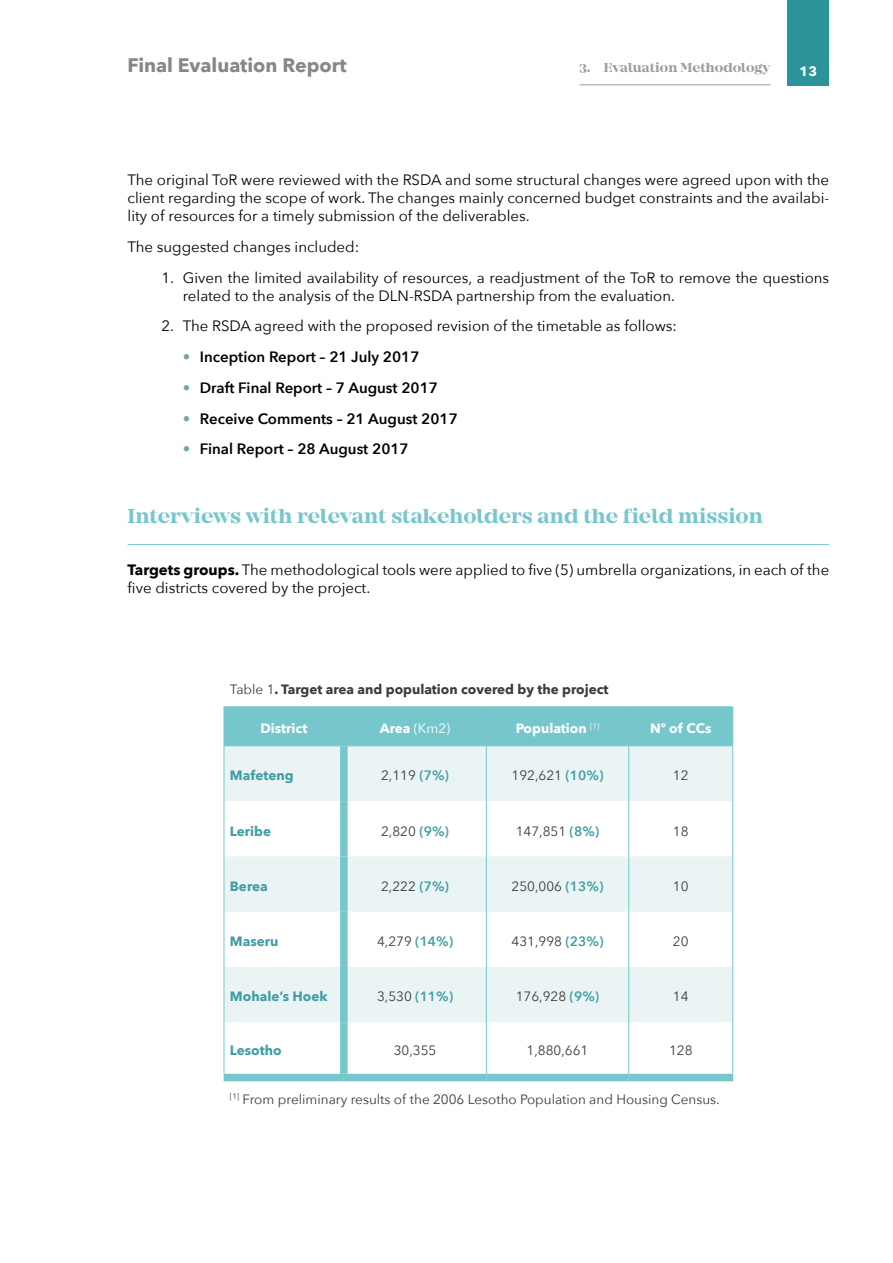
<style>
.page{position:relative;width:893px;height:1263px;background:#fff}
.page>*{position:absolute;margin:0;border:0;box-sizing:border-box;transform-origin:0 0}
.t1{font:700 21px "Mirador";color:#76c7cc}
.t2{font:700 19.5px "Avenir Next";color:#878787}
.t3{font:15px/18px "Avenir Next";color:#000}
.t4{font:600 15px "Avenir Next";color:#000}
.t5{font:13.5px "Avenir Next";color:#3c3c3b}
.t6{font:700 13.5px "Avenir Next";color:#3c3c3b}
.t7{font:700 13.5px "Avenir Next";color:#409ea3}
.t8{font:700 13.5px "Avenir Next";color:#fff}
.t9{font:700 13.5px "Mirador";color:#9d9d9c}
.t10{font:13.5px "Avenir Next";color:#fff}
.s1{color:#74ab8f}
.s2{font-weight:700}
.s3{font-weight:400}
.s4{font-weight:600;color:#409ea3}
</style>
<div class="page">
<div style="left:787px;top:0;width:42px;height:85px;background:#2b9399"></div>
<hr style="left:580px;top:85px;width:190px;height:1px;background:#9d9d9c">
<hr style="left:128px;top:544px;width:701px;height:1px;background:#76c7cc">
<div style="left:225px;top:707px;width:507px;height:38px;background:#76c7cc"></div>
<svg style="left:225px;top:746px;width:507px;height:276px;fill:#eaf4f5"></svg>
<hr style="left:343px;top:707px;width:1px;height:38px;background:#76c7cc">
<hr style="left:486px;top:707px;width:1px;height:38px;background:#76c7cc">
<hr style="left:628px;top:707px;width:1px;height:38px;background:#76c7cc">
<hr style="left:224px;top:746px;width:1px;height:55px;background:#76c7cc">
<hr style="left:486px;top:746px;width:1px;height:55px;background:#76c7cc">
<hr style="left:628px;top:746px;width:1px;height:55px;background:#76c7cc">
<hr style="left:732px;top:746px;width:1px;height:55px;background:#76c7cc">
<hr style="left:224px;top:801px;width:1px;height:55px;background:#76c7cc">
<hr style="left:486px;top:801px;width:1px;height:55px;background:#76c7cc">
<hr style="left:628px;top:801px;width:1px;height:55px;background:#76c7cc">
<hr style="left:732px;top:801px;width:1px;height:55px;background:#76c7cc">
<hr style="left:224px;top:856px;width:1px;height:56px;background:#76c7cc">
<hr style="left:486px;top:856px;width:1px;height:56px;background:#76c7cc">
<hr style="left:628px;top:856px;width:1px;height:56px;background:#76c7cc">
<hr style="left:732px;top:856px;width:1px;height:56px;background:#76c7cc">
<hr style="left:224px;top:912px;width:1px;height:55px;background:#76c7cc">
<hr style="left:486px;top:912px;width:1px;height:55px;background:#76c7cc">
<hr style="left:628px;top:912px;width:1px;height:55px;background:#76c7cc">
<hr style="left:732px;top:912px;width:1px;height:55px;background:#76c7cc">
<hr style="left:224px;top:967px;width:1px;height:55px;background:#76c7cc">
<hr style="left:486px;top:967px;width:1px;height:55px;background:#76c7cc">
<hr style="left:628px;top:967px;width:1px;height:55px;background:#76c7cc">
<hr style="left:732px;top:967px;width:1px;height:55px;background:#76c7cc">
<hr style="left:224px;top:1022px;width:1px;height:52px;background:#76c7cc">
<hr style="left:486px;top:1022px;width:1px;height:52px;background:#76c7cc">
<hr style="left:628px;top:1022px;width:1px;height:52px;background:#76c7cc">
<hr style="left:732px;top:1022px;width:1px;height:52px;background:#76c7cc">
<div style="left:340px;top:746px;width:8px;height:55px;background:#76c7cc"></div>
<div style="left:340px;top:801px;width:8px;height:55px;background:#76c7cc"></div>
<div style="left:340px;top:856px;width:8px;height:56px;background:#76c7cc"></div>
<div style="left:340px;top:912px;width:8px;height:55px;background:#76c7cc"></div>
<div style="left:340px;top:967px;width:8px;height:55px;background:#76c7cc"></div>
<div style="left:340px;top:1022px;width:8px;height:52px;background:#76c7cc"></div>
<hr style="left:224px;top:706px;width:120px;height:1px;background:#76c7cc">
<hr style="left:224px;top:707px;width:1px;height:38px;background:#76c7cc">
<hr style="left:344px;top:706px;width:142px;height:1px;background:#76c7cc">
<hr style="left:486px;top:706px;width:143px;height:1px;background:#76c7cc">
<hr style="left:629px;top:706px;width:104px;height:1px;background:#76c7cc">
<hr style="left:732px;top:707px;width:1px;height:38px;background:#76c7cc">
<hr style="left:224px;top:745px;width:120px;height:1px;background:#76c7cc">
<hr style="left:344px;top:745px;width:142px;height:1px;background:#76c7cc">
<hr style="left:486px;top:745px;width:143px;height:1px;background:#76c7cc">
<hr style="left:629px;top:745px;width:104px;height:1px;background:#76c7cc">
<div style="left:224px;top:1074px;width:120px;height:7px;background:#76c7cc"></div>
<div style="left:344px;top:1074px;width:142px;height:7px;background:#76c7cc"></div>
<div style="left:486px;top:1074px;width:143px;height:7px;background:#76c7cc"></div>
<div style="left:629px;top:1074px;width:104px;height:7px;background:#76c7cc"></div>
<h2 class="t2" style="left:128px;top:48px;width:221px">Final Evaluation Report</h2>
<p class="t8" style="left:800px;top:60px;width:19px">13</p>
<p class="t9" style="left:580px;top:59px;width:192px">3. Evaluation Methodology</p>
<p class="t3" style="left:128px;top:170px;width:703px;text-align:justify">The original ToR were reviewed with the RSDA and some structural changes were agreed upon with the client regarding the scope of work. The changes mainly concerned budget constraints and the availabi&shy;lity of resources for a timely submission of the deliverables.</p>
<p class="t3" style="left:128px;top:237px;width:233px">The suggested changes included:</p>
<p class="t3" style="left:183px;top:268px;width:648px;text-indent:-21px">1. Given the limited availability of resources, a readjustment of the ToR to remove the questions related to the analysis of the DLN-RSDA partnership from the evaluation.</p>
<p class="t3" style="left:162px;top:316px;width:517px">2. The RSDA agreed with the proposed revision of the timetable as follows:</p>
<p class="t4" style="left:183px;top:344px;width:238px"><span class="s1">•</span> Inception Report – 21 July 2017</p>
<p class="t4" style="left:183px;top:375px;width:257px"><span class="s1">•</span> Draft Final Report – 7 August 2017</p>
<p class="t4" style="left:183px;top:405px;width:277px"><span class="s1">•</span> Receive Comments – 21 August 2017</p>
<p class="t4" style="left:183px;top:436px;width:227px"><span class="s1">•</span> Final Report – 28 August 2017</p>
<h1 class="t1" style="left:128px;top:504px;width:637px">Interviews with relevant stakeholders and the field mission</h1>
<p class="t3" style="left:128px;top:560px;width:703px"><span class="s2">Targets groups.</span> The methodological tools were applied to five (5) umbrella organizations, in each of the five districts covered by the project.</p>
<p class="t6" style="left:230px;top:678px;width:380px"><span class="s3">Table 1</span>. Target area and population covered by the project</p>
<p class="t8" style="left:260px;top:717px;width:48px">District</p>
<p class="t10" style="left:380px;top:717px;width:72px"><span class="s2">Area</span> (Km2)</p>
<p class="t8" style="left:516px;top:717px;width:85px">Population <sup>[1]</sup></p>
<p class="t8" style="left:650px;top:717px;width:63px">Nº of CCs</p>
<p class="t7" style="left:230px;top:764px;width:65px">Mafeteng</p>
<p class="t5" style="left:381px;top:764px;width:69px">2,119 <span class="s4">(7%)</span></p>
<p class="t5" style="left:512px;top:764px;width:93px">192,621 <span class="s4">(10%)</span></p>
<p class="t5" style="left:673px;top:764px;width:17px">12</p>
<p class="t7" style="left:230px;top:819px;width:43px">Leribe</p>
<p class="t5" style="left:381px;top:819px;width:69px">2,820 <span class="s4">(9%)</span></p>
<p class="t5" style="left:516px;top:819px;width:85px">147,851 <span class="s4">(8%)</span></p>
<p class="t5" style="left:673px;top:819px;width:17px">18</p>
<p class="t7" style="left:230px;top:874px;width:39px">Berea</p>
<p class="t5" style="left:381px;top:875px;width:69px">2,222 <span class="s4">(7%)</span></p>
<p class="t5" style="left:512px;top:875px;width:93px">250,006 <span class="s4">(13%)</span></p>
<p class="t5" style="left:673px;top:875px;width:17px">10</p>
<p class="t7" style="left:230px;top:930px;width:50px">Maseru</p>
<p class="t5" style="left:377px;top:930px;width:78px">4,279 <span class="s4">(14%)</span></p>
<p class="t5" style="left:512px;top:930px;width:93px">431,998 <span class="s4">(23%)</span></p>
<p class="t5" style="left:673px;top:930px;width:17px">20</p>
<p class="t7" style="left:230px;top:985px;width:99px">Mohale’s Hoek</p>
<p class="t5" style="left:377px;top:985px;width:78px">3,530 <span class="s4">(11%)</span></p>
<p class="t5" style="left:516px;top:985px;width:85px">176,928 <span class="s4">(9%)</span></p>
<p class="t5" style="left:673px;top:985px;width:17px">14</p>
<p class="t7" style="left:230px;top:1038px;width:53px">Lesotho</p>
<p class="t5" style="left:394px;top:1039px;width:44px">30,355</p>
<p class="t5" style="left:527px;top:1039px;width:63px">1,880,661</p>
<p class="t5" style="left:669px;top:1039px;width:25px">128</p>
<p class="t5" style="left:230px;top:1088px;width:491px"><sup>[1]</sup> From preliminary results of the 2006 Lesotho Population and Housing Census.</p>
</div>
